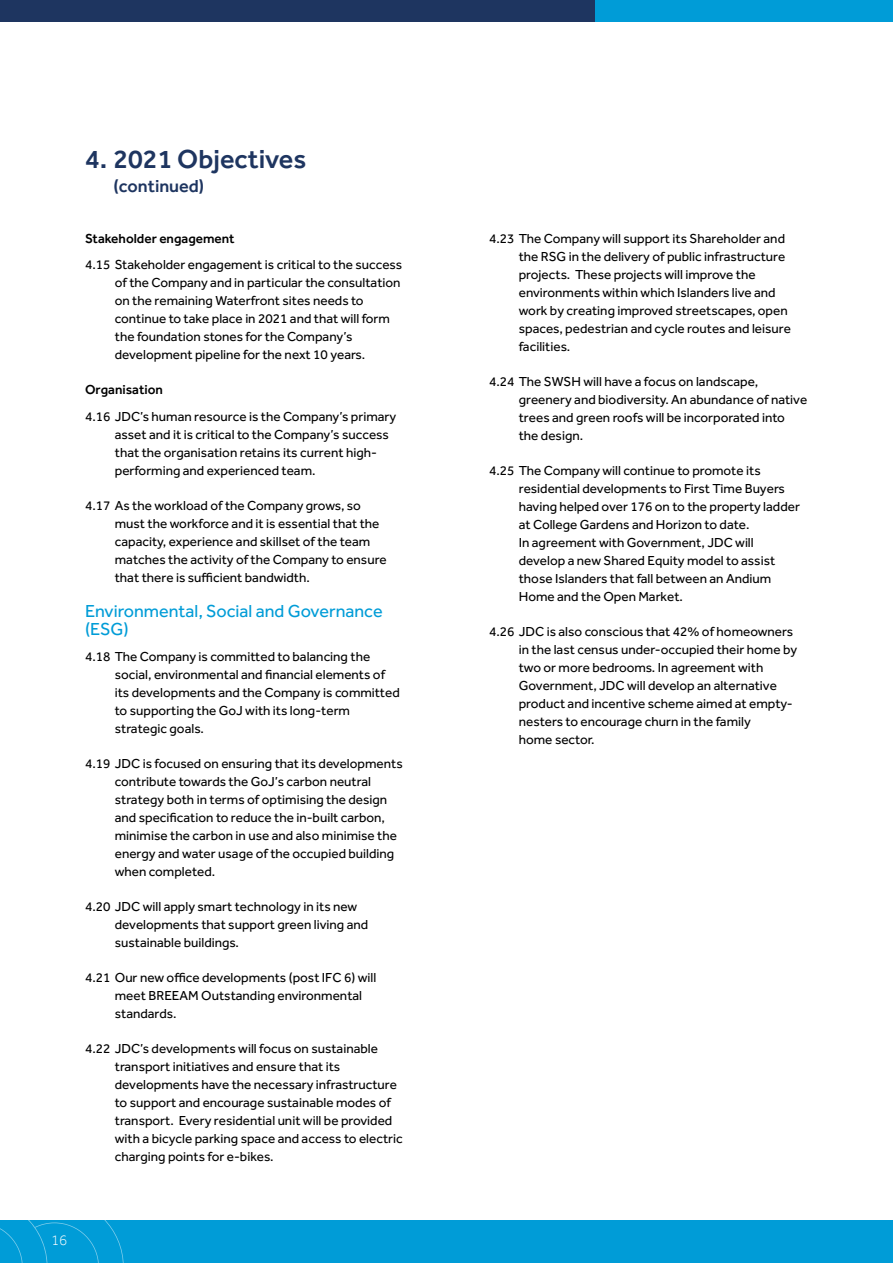
<style>
.page{position:relative;width:893px;height:1263px;background:#fff}
.page>*{position:absolute;margin:0;border:0;box-sizing:border-box;transform-origin:0 0}
.t1{font:500 27px "Effra";color:#1e3560}
.t2{font:18px/18px "Effra";color:#009cd7}
.t3{font:500 18px "Effra";color:#1e3560}
.t4{font:300 15px "Effra";color:#fff}
.t5{font:13.5px/18px "Effra";color:#000}
.t6{font:500 13.5px "Effra";color:#000}
</style>
<div class="page">
<div style="left:0;top:1220px;width:893px;height:43px;background:#009cd7"></div>
<svg style="left:0;top:1220px;width:124px;height:43px"></svg>
<div style="left:0;top:0;width:595px;height:21px;background:#1e3560"></div>
<div style="left:595px;top:0;width:298px;height:21px;background:#009cd7"></div>
<h1 class="t1" style="left:85px;top:143px;width:223px">4. 2021 Objectives</h1>
<h2 class="t3" style="left:114px;top:175px;width:92px">(continued)</h2>
<p class="t6" style="left:85px;top:230px;width:151px">Stakeholder engagement</p>
<p class="t5" style="left:115px;top:256px;width:289px;text-indent:-30px">4.15 Stakeholder engagement is critical to the success of the Company and in particular the consultation on the remaining Waterfront sites needs to continue to take place in 2021 and that will form the foundation stones for the Company’s development pipeline for the next 10 years.</p>
<p class="t6" style="left:85px;top:382px;width:79px">Organisation</p>
<p class="t5" style="left:115px;top:407px;width:283px;text-indent:-30px">4.16 JDC’s human resource is the Company’s primary asset and it is critical to the Company’s success that the organisation retains its current high&shy;performing and experienced team.</p>
<p class="t5" style="left:115px;top:496px;width:273px;text-indent:-30px">4.17 As the workload of the Company grows, so must the workforce and it is essential that the capacity, experience and skillset of the team matches the activity of the Company to ensure that there is sufficient bandwidth.</p>
<h2 class="t2" style="left:85px;top:602px;width:299px">Environmental, Social and Governance (ESG)</h2>
<p class="t5" style="left:115px;top:648px;width:286px;text-indent:-30px">4.18 The Company is committed to balancing the social, environmental and financial elements of its developments and the Company is committed to supporting the GoJ with its long-term strategic goals.</p>
<p class="t5" style="left:115px;top:755px;width:289px;text-indent:-30px">4.19 JDC is focused on ensuring that its developments contribute towards the GoJ’s carbon neutral strategy both in terms of optimising the design and specification to reduce the in-built carbon, minimise the carbon in use and also minimise the energy and water usage of the occupied building when completed.</p>
<p class="t5" style="left:115px;top:898px;width:255px;text-indent:-30px">4.20 JDC will apply smart technology in its new developments that support green living and sustainable buildings.</p>
<p class="t5" style="left:115px;top:969px;width:263px;text-indent:-30px">4.21 Our new office developments (post IFC 6) will meet BREEAM Outstanding environmental standards.</p>
<p class="t5" style="left:115px;top:1040px;width:289px;text-indent:-30px">4.22 JDC’s developments will focus on sustainable transport initiatives and ensure that its developments have the necessary infrastructure to support and encourage sustainable modes of transport. Every residential unit will be provided with a bicycle parking space and access to electric charging points for e-bikes.</p>
<p class="t4" style="left:51px;top:1232px;width:18px">16</p>
<p class="t5" style="left:519px;top:229px;width:274px;text-indent:-30px">4.23 The Company will support its Shareholder and the RSG in the delivery of public infrastructure projects. These projects will improve the environments within which Islanders live and work by creating improved streetscapes, open spaces, pedestrian and cycle routes and leisure facilities.</p>
<p class="t5" style="left:519px;top:372px;width:290px;text-indent:-30px">4.24 The SWSH will have a focus on landscape, greenery and biodiversity. An abundance of native trees and green roofs will be incorporated into the design.</p>
<p class="t5" style="left:519px;top:461px;width:283px;text-indent:-30px">4.25 The Company will continue to promote its residential developments to First Time Buyers having helped over 176 on to the property ladder at College Gardens and Horizon to date.<br>In agreement with Government, JDC will develop a new Shared Equity model to assist those Islanders that fall between an Andium Home and the Open Market.</p>
<p class="t5" style="left:519px;top:622px;width:280px;text-indent:-30px">4.26 JDC is also conscious that 42% of homeowners in the last census under-occupied their home by two or more bedrooms. In agreement with Government, JDC will develop an alternative product and incentive scheme aimed at empty&shy;nesters to encourage churn in the family<br>home sector.</p>
</div>
